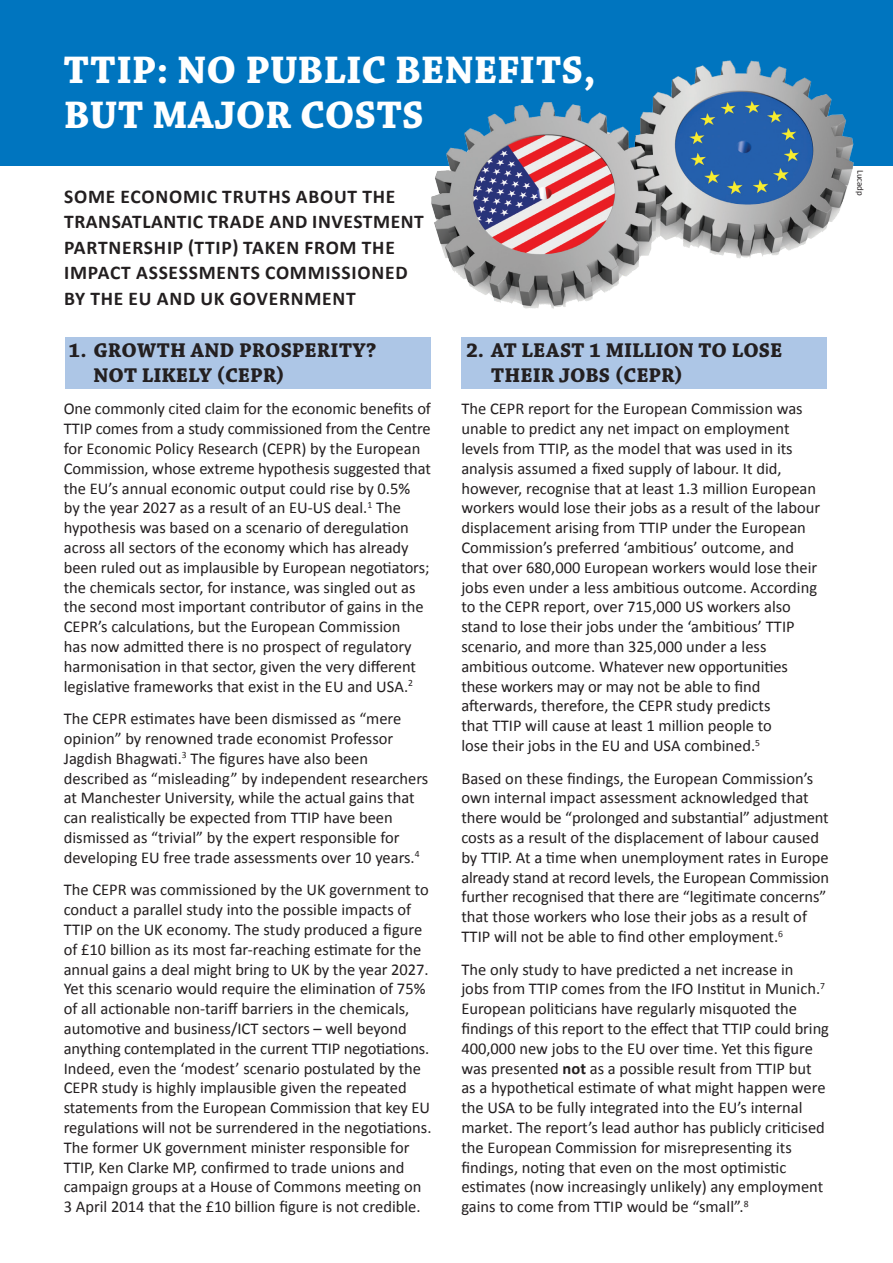
<style>
.page{position:relative;width:893px;height:1263px;background:#fff}
.page>*{position:absolute;margin:0;border:0;box-sizing:border-box;transform-origin:0 0}
.t1{font:700 40.5px/45px "Chaparral Pro";color:#fff}
.t2{font:700 21px/25.2px "Chaparral Pro";letter-spacing:.005em;color:#231f20}
.t3{font:700 19.5px/25.5px "Calibri";letter-spacing:.04em;color:#231f20}
.t4{font:16.5px/19.8px "Calibri";color:#231f20}
.t5{font:9px "Calibri";color:#231f20}
.s1{font-weight:700}
</style>
<div class="page">
<div style="left:0;top:0;width:893px;height:166px;background:#0075bf"></div>
<img style="left:431px;top:60px;width:423px;height:249px">
<div style="left:65px;top:337px;width:365px;height:51px;background:#adc6e6"></div>
<div style="left:461px;top:337px;width:366px;height:51px;background:#adc6e6"></div>
<p class="t1" style="left:64px;top:49px;width:534px">TTIP: NO PUBLIC BENEFITS,<br>BUT MAJOR COSTS</p>
<p class="t3" style="left:64px;top:183px;width:361px">SOME ECONOMIC TRUTHS ABOUT THE<br>TRANSATLANTIC TRADE AND INVESTMENT<br>PARTNERSHIP (TTIP) TAKEN FROM THE<br>IMPACT ASSESSMENTS COMMISSIONED<br>BY THE EU AND UK GOVERNMENT</p>
<p class="t2" style="left:94px;top:338px;width:284px;text-indent:-25px">1. GROWTH AND PROSPERITY?<br>NOT LIKELY (CEPR)</p>
<p class="t4" style="left:64px;top:399px;width:369px">One commonly cited claim for the economic benefits of TTIP comes from a study commissioned from the Centre for Economic Policy Research (CEPR) by the European Commission, whose extreme hypothesis suggested that the EU’s annual economic output could rise by 0.5%<br>by the year 2027 as a result of an EU-US deal.<sup>1</sup> The hypothesis was based on a scenario of deregulation across all sectors of the economy which has already been ruled out as implausible by European negotiators; the chemicals sector, for instance, was singled out as the second most important contributor of gains in the CEPR’s calculations, but the European Commission<br>has now admitted there is no prospect of regulatory harmonisation in that sector, given the very different legislative frameworks that exist in the EU and USA.<sup>2</sup></p>
<p class="t4" style="left:64px;top:708px;width:366px">The CEPR estimates have been dismissed as “mere opinion” by renowned trade economist Professor Jagdish Bhagwati.<sup>3</sup> The figures have also been described as “misleading” by independent researchers at Manchester University, while the actual gains that can realistically be expected from TTIP have been dismissed as “trivial” by the expert responsible for developing EU free trade assessments over 10 years.<sup>4</sup></p>
<p class="t4" style="left:64px;top:879px;width:369px">The CEPR was commissioned by the UK government to conduct a parallel study into the possible impacts of TTIP on the UK economy. The study produced a figure of £10 billion as its most far-reaching estimate for the annual gains a deal might bring to UK by the year 2027.<br>Yet this scenario would require the elimination of 75% of all actionable non-tariff barriers in the chemicals, automotive and business/ICT sectors – well beyond anything contemplated in the current TTIP negotiations.<br>Indeed, even the ‘modest’ scenario postulated by the CEPR study is highly implausible given the repeated statements from the European Commission that key EU regulations will not be surrendered in the negotiations.<br>The former UK government minister responsible for TTIP, Ken Clarke MP, confirmed to trade unions and campaign groups at a House of Commons meeting on 3 April 2014 that the £10 billion figure is not credible.</p>
<p class="t2" style="left:491px;top:338px;width:293px;text-indent:-25px">2. AT LEAST 1 MILLION TO LOSE<br>THEIR JOBS (CEPR)</p>
<p class="t4" style="left:461px;top:399px;width:360px">The CEPR report for the European Commission was unable to predict any net impact on employment levels from TTIP, as the model that was used in its analysis assumed a fixed supply of labour. It did, however, recognise that at least 1.3 million European workers would lose their jobs as a result of the labour displacement arising from TTIP under the European Commission’s preferred ‘ambitious’ outcome, and that over 680,000 European workers would lose their jobs even under a less ambitious outcome. According to the CEPR report, over 715,000 US workers also stand to lose their jobs under the ‘ambitious’ TTIP scenario, and more than 325,000 under a less ambitious outcome. Whatever new opportunities these workers may or may not be able to find afterwards, therefore, the CEPR study predicts<br>that TTIP will cause at least 1 million people to<br>lose their jobs in the EU and USA combined.<sup>5</sup></p>
<p class="t4" style="left:461px;top:768px;width:369px">Based on these findings, the European Commission’s own internal impact assessment acknowledged that there would be “prolonged and substantial” adjustment costs as a result of the displacement of labour caused by TTIP. At a time when unemployment rates in Europe already stand at record levels, the European Commission further recognised that there are “legitimate concerns” that those workers who lose their jobs as a result of TTIP will not be able to find other employment.<sup>6</sup></p>
<p class="t4" style="left:461px;top:959px;width:369px">The only study to have predicted a net increase in<br>jobs from TTIP comes from the IFO Institut in Munich.<sup>7<br></sup>European politicians have regularly misquoted the findings of this report to the effect that TTIP could bring 400,000 new jobs to the EU over time. Yet this figure was presented <span class="s1">not</span> as a possible result from TTIP but as a hypothetical estimate of what might happen were the USA to be fully integrated into the EU’s internal market. The report’s lead author has publicly criticised the European Commission for misrepresenting its findings, noting that even on the most optimistic estimates (now increasingly unlikely) any employment gains to come from TTIP would be “small”.<sup>8</sup></p>
<p class="t5" style="left:867px;top:170px;width:28px;rotate:90deg">Lucadp</p>
</div>
